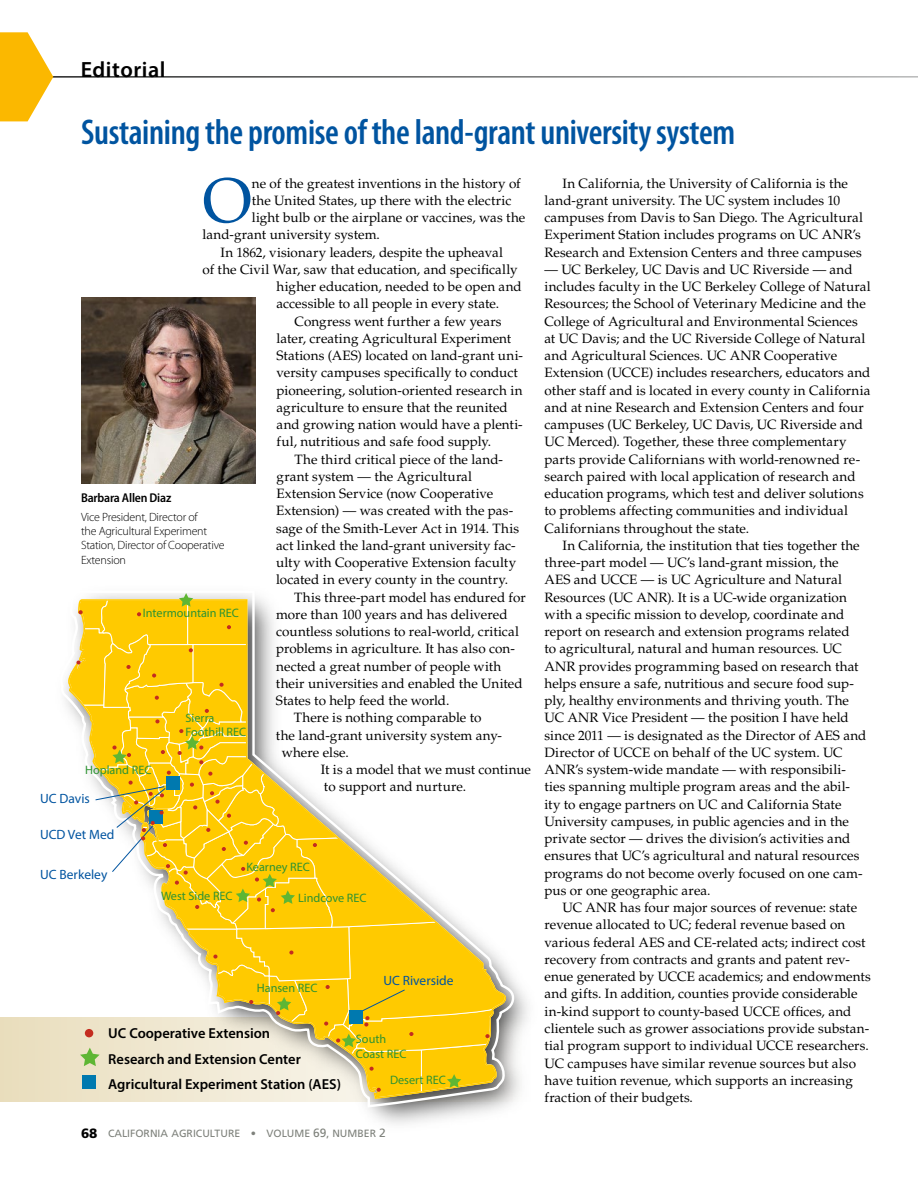
<style>
.page{position:relative;width:918px;height:1188px;background:#fff}
.page>*{position:absolute;margin:0;border:0;box-sizing:border-box;transform-origin:0 0}
.t1{font:62.85px "Palatino LT Std";color:#0054a0}
.t2{font:600 condensed 36px "Myriad Pro";letter-spacing:-.01em;color:#0054a0}
.t3{font:600 22.2px "Myriad Pro";letter-spacing:.025em;color:#000}
.t4{font:600 14.4px "Myriad Pro";color:#000}
.t5{font:13.5px/17.2px "Palatino LT Std";letter-spacing:.005em;color:#000}
.t6{font:13.5px "Myriad Pro";color:#0054a0}
.t7{font:600 semi-condensed 12.75px "Myriad Pro";letter-spacing:-.015em;color:#000}
.t8{font:12.15px/14.7px "Myriad Pro";color:#2e9332}
.t9{font:300 12px/14.4px "Myriad Pro";letter-spacing:-.015em;color:#000}
.t10{font:10.5px "Frutiger LT Std";color:#7e817b}
.s1{font-weight:900;font-size:13.5px;color:#000}
.s2{font-size:12px}
</style>
<div class="page">
<svg style="left:0;top:32px;width:53px;height:89px"></svg>
<div style="left:0;top:1017px;width:531px;height:85px;background:#e9ddbb"></div>
<img style="left:81px;top:298px;width:175px;height:185px">
<img style="left:368px;top:979px;width:163px;height:145px">
<svg style="left:65px;top:679px;width:449px;height:429px"></svg>
<svg style="left:68px;top:593px;width:439px;height:506px"></svg>
<div style="left:85px;top:1029px;width:8px;height:8px;background:#c42c20;border-radius:50%"></div>
<h3 class="t3" style="left:81px;top:55px;width:86px">Editorial</h3>
<h2 class="t2" style="left:81px;top:112px;width:656px">Sustaining the promise of the land-grant university system</h2>
<h1 class="t1" style="left:202px;top:164px;width:51px">O</h1>
<p class="t5" style="left:252px;top:175px;width:270px">ne of the greatest inventions in the history of</p>
<p class="t5" style="left:252px;top:192px;width:261px">the United States, up there with the electric</p>
<p class="t5" style="left:252px;top:209px;width:275px">light bulb or the airplane or vaccines, was the</p>
<p class="t5" style="left:202px;top:226px;width:179px">land-grant university system.</p>
<p class="t5" style="left:220px;top:244px;width:284px">In 1862, visionary leaders, despite the upheaval</p>
<p class="t5" style="left:202px;top:261px;width:317px">of the Civil War, saw that education, and specifically</p>
<p class="t5" style="left:277px;top:278px;width:247px">higher education, needed to be open and</p>
<p class="t5" style="left:277px;top:295px;width:224px">accessible to all people in every state.</p>
<p class="t5" style="left:295px;top:313px;width:209px">Congress went further a few years</p>
<p class="t5" style="left:277px;top:330px;width:236px">later, creating Agricultural Experiment</p>
<p class="t5" style="left:277px;top:347px;width:248px">Stations (AES) located on land-grant uni-</p>
<p class="t5" style="left:277px;top:364px;width:243px">versity campuses specifically to conduct</p>
<p class="t5" style="left:277px;top:382px;width:247px">pioneering, solution-oriented research in</p>
<p class="t5" style="left:277px;top:399px;width:233px">agriculture to ensure that the reunited</p>
<p class="t5" style="left:277px;top:416px;width:248px">and growing nation would have a plenti-</p>
<p class="t5" style="left:277px;top:433px;width:216px">ful, nutritious and safe food supply.</p>
<p class="t5" style="left:295px;top:451px;width:210px">The third critical piece of the land-</p>
<p class="t5" style="left:277px;top:468px;width:197px">grant system — the Agricultural</p>
<p class="t5" style="left:277px;top:485px;width:218px">Extension Service (now Cooperative</p>
<p class="t5" style="left:276px;top:502px;width:238px">Extension) — was created with the pas-</p>
<p class="t5" style="left:276px;top:520px;width:245px">sage of the Smith-Lever Act in 1914. This</p>
<p class="t5" style="left:276px;top:537px;width:241px">act linked the land-grant university fac-</p>
<p class="t5" style="left:276px;top:554px;width:242px">ulty with Cooperative Extension faculty</p>
<p class="t5" style="left:276px;top:571px;width:233px">located in every county in the country.</p>
<p class="t5" style="left:294px;top:589px;width:233px">This three-part model has endured for</p>
<p class="t5" style="left:276px;top:606px;width:233px">more than 100 years and has delivered</p>
<p class="t5" style="left:276px;top:623px;width:244px">countless solutions to real-world, critical</p>
<p class="t5" style="left:276px;top:640px;width:240px">problems in agriculture. It has also con-</p>
<p class="t5" style="left:276px;top:658px;width:227px">nected a great number of people with</p>
<p class="t5" style="left:276px;top:675px;width:248px">their universities and enabled the United</p>
<p class="t5" style="left:276px;top:692px;width:175px">States to help feed the world.</p>
<p class="t5" style="left:294px;top:709px;width:189px">There is nothing comparable to</p>
<p class="t5" style="left:276px;top:727px;width:228px">the land-grant university system any-</p>
<p class="t5" style="left:282px;top:744px;width:68px">where else.</p>
<p class="t5" style="left:321px;top:761px;width:211px">It is a model that we must continue</p>
<p class="t5" style="left:324px;top:778px;width:144px">to support and nurture.</p>
<p class="t7" style="left:81px;top:489px;width:92px">Barbara Allen Diaz</p>
<p class="t9" style="left:81px;top:509px;width:145px">Vice President, Director of<br>the Agricultural Experiment<br>Station, Director of Cooperative<br>Extension</p>
<p class="t8" style="left:143px;top:606px;width:98px">Intermountain REC</p>
<p class="t8" style="left:186px;top:710px;width:62px">Sierra<br>Foothill REC</p>
<p class="t8" style="left:85px;top:762px;width:68px">Hopland REC</p>
<p class="t6" style="left:40px;top:791px;width:51px">UC Davis</p>
<p class="t6" style="left:40px;top:827px;width:76px">UCD Vet Med</p>
<p class="t6" style="left:40px;top:866px;width:69px">UC Berkeley</p>
<p class="t8" style="left:246px;top:859px;width:65px">Kearney REC</p>
<p class="t8" style="left:161px;top:888px;width:73px">West Side REC</p>
<p class="t8" style="left:298px;top:890px;width:70px">Lindcove REC</p>
<p class="t8" style="left:257px;top:981px;width:62px">Hansen REC</p>
<p class="t6" style="left:383px;top:972px;width:72px">UC Riverside</p>
<p class="t4" style="left:108px;top:1024px;width:163px">UC Cooperative Extension</p>
<p class="t4" style="left:108px;top:1050px;width:194px">Research and Extension Center</p>
<p class="t4" style="left:108px;top:1075px;width:234px">Agricultural Experiment Station (AES)</p>
<p class="t8" style="left:356px;top:1032px;width:52px">South<br>Coast REC</p>
<p class="t8" style="left:390px;top:1073px;width:57px">Desert REC</p>
<p class="t10" style="left:81px;top:1128px;width:306px"><span class="s1">68</span> CALIFORNIA AGRICULTURE • VOLUME <span class="s2">69</span>, NUMBER <span class="s2">2</span></p>
<p class="t5" style="left:545px;top:175px;width:320px;text-indent:18px">In California, the University of California is the land-grant university. The UC system includes 10 campuses from Davis to San Diego. The Agricultural Experiment Station includes programs on UC ANR’s Research and Extension Centers and three campuses</p>
<p class="t5" style="left:545px;top:261px;width:328px">— UC Berkeley, UC Davis and UC Riverside — and includes faculty in the UC Berkeley College of Natural Resources; the School of Veterinary Medicine and the College of Agricultural and Environmental Sciences at UC Davis; and the UC Riverside College of Natural and Agricultural Sciences. UC ANR Cooperative Extension (UCCE) includes researchers, educators and other staff and is located in every county in California and at nine Research and Extension Centers and four campuses (UC Berkeley, UC Davis, UC Riverside and UC Merced). Together, these three complementary parts provide Californians with world-renowned re&shy;search paired with local application of research and education programs, which test and deliver solutions to problems affecting communities and individual Californians throughout the state.</p>
<p class="t5" style="left:545px;top:537px;width:324px;text-indent:18px">In California, the institution that ties together the three-part model — UC’s land-grant mission, the AES and UCCE — is UC Agriculture and Natural Resources (UC ANR). It is a UC-wide organization with a specific mission to develop, coordinate and report on research and extension programs related<br>to agricultural, natural and human resources. UC ANR provides programming based on research that helps ensure a safe, nutritious and secure food sup&shy;ply, healthy environments and thriving youth. The UC ANR Vice President — the position I have held since 2011 — is designated as the Director of AES and Director of UCCE on behalf of the UC system. UC ANR’s system-wide mandate — with responsibili&shy;ties spanning multiple program areas and the abil&shy;ity to engage partners on UC and California State University campuses, in public agencies and in the private sector — drives the division’s activities and ensures that UC’s agricultural and natural resources programs do not become overly focused on one cam&shy;pus or one geographic area.</p>
<p class="t5" style="left:545px;top:899px;width:328px;text-indent:18px">UC ANR has four major sources of revenue: state revenue allocated to UC; federal revenue based on various federal AES and CE-related acts; indirect cost recovery from contracts and grants and patent rev&shy;enue generated by UCCE academics; and endowments and gifts. In addition, counties provide considerable in-kind support to county-based UCCE offices, and clientele such as grower associations provide substan&shy;tial program support to individual UCCE researchers.<br>UC campuses have similar revenue sources but also have tuition revenue, which supports an increasing fraction of their budgets.</p>
</div>
